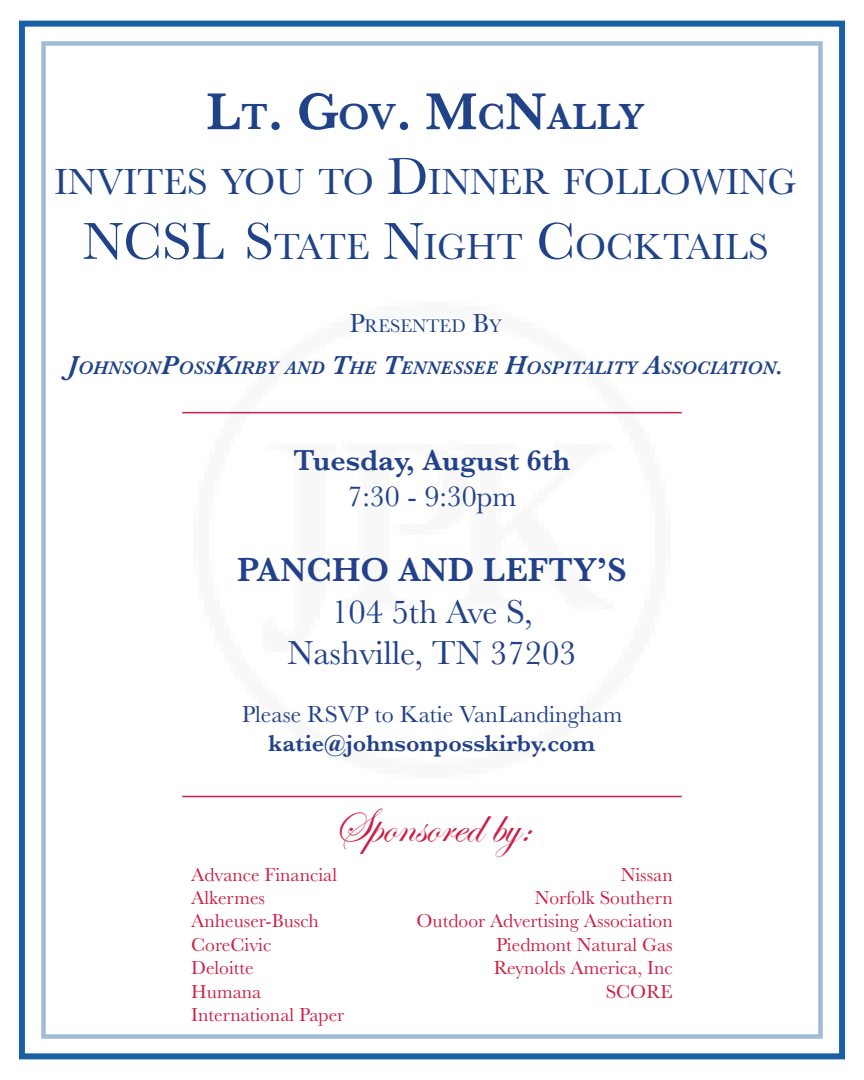
<style>
.page{position:relative;width:864px;height:1080px;background:#fff}
.page>*{position:absolute;margin:0;border:0;box-sizing:border-box;transform-origin:0 0}
.t1{font:49.5px "Edwardian Script ITC";color:#cc1f45}
.t2{font:37.8px "Baskerville";color:#1f4288}
.t3{font:600 37.8px "Baskerville";color:#1f4288}
.t4{font:34.5px "Baskerville";color:#22418a}
.t5{font:600 34.5px "Baskerville";color:#22418a}
.t6{font:600 30px "Baskerville";color:#22418a}
.t7{font:30px "Baskerville";color:#22418a}
.t8{font:24px "Baskerville";color:#22418a}
.t9{font:600 24px "Baskerville";color:#22418a}
.t10{font:19.5px "Baskerville";color:#cc1f45}
.t11{font:italic 600 18.9px "Baskerville";color:#1f4288}
.t12{font:18.9px "Baskerville";color:#1f4288}
.s1{font-size:54px}
.s2{font-size:27px}
</style>
<div class="page">
<div style="left:19px;top:21px;width:826px;height:1038px;border:6px solid #1860a4"></div>
<div style="left:41px;top:41px;width:782px;height:998px;border:4px solid #a1bbd7"></div>
<hr style="left:182px;top:412px;width:500px;height:1px;background:#cc1f45">
<hr style="left:182px;top:796px;width:500px;height:1px;background:#cc1f45">
<p class="t3" style="left:206px;top:90px;width:440px"><span class="s1">L</span>T<span class="s1">. G</span>OV<span class="s1">. M</span>C<span class="s1">N</span>ALLY</p>
<p class="t2" style="left:55px;top:158px;width:744px">INVITES YOU TO <span class="s1">D</span>INNER FOLLOWING</p>
<p class="t2" style="left:83px;top:222px;width:687px"><span class="s1">NCSL S</span>TATE <span class="s1">N</span>IGHT <span class="s1">C</span>OCKTAILS</p>
<p class="t12" style="left:349px;top:314px;width:154px"><span class="s2">P</span>RESENTED <span class="s2">B</span>Y</p>
<p class="t11" style="left:68px;top:355px;width:717px"><span class="s2">J</span>OHNSON<span class="s2">P</span>OSS<span class="s2">K</span>IRBY AND <span class="s2">T</span>HE <span class="s2">T</span>ENNESSEE <span class="s2">H</span>OSPITALITY <span class="s2">A</span>SSOCIATION<span class="s2">.</span></p>
<p class="t6" style="left:294px;top:439px;width:278px">Tuesday, August 6th</p>
<p class="t7" style="left:347px;top:477px;width:171px">7:30 - 9:30pm</p>
<p class="t5" style="left:237px;top:546px;width:391px">PANCHO AND LEFTY’S</p>
<p class="t4" style="left:331px;top:590px;width:203px">104 5th Ave S,</p>
<p class="t4" style="left:287px;top:631px;width:291px">Nashville, TN 37203</p>
<p class="t8" style="left:242px;top:699px;width:382px">Please RSVP to Katie VanLandingham</p>
<p class="t9" style="left:269px;top:726px;width:328px">katie@johnsonposskirby.com</p>
<p class="t1" style="left:334px;top:799px;width:198px">Sponsored by:</p>
<p class="t10" style="left:191px;top:862px;width:147px">Advance Financial</p>
<p class="t10" style="left:191px;top:885px;width:75px">Alkermes</p>
<p class="t10" style="left:191px;top:909px;width:129px">Anheuser-Busch</p>
<p class="t10" style="left:191px;top:932px;width:82px">CoreCivic</p>
<p class="t10" style="left:191px;top:955px;width:64px">Deloitte</p>
<p class="t10" style="left:191px;top:979px;width:72px">Humana</p>
<p class="t10" style="left:191px;top:1002px;width:155px">International Paper</p>
<p class="t10" style="left:621px;top:862px;width:53px">Nissan</p>
<p class="t10" style="left:535px;top:885px;width:139px">Norfolk Southern</p>
<p class="t10" style="left:417px;top:909px;width:258px">Outdoor Advertising Association</p>
<p class="t10" style="left:496px;top:932px;width:178px">Piedmont Natural Gas</p>
<p class="t10" style="left:494px;top:955px;width:180px">Reynolds America, Inc</p>
<p class="t10" style="left:606px;top:979px;width:69px">SCORE</p>
</div>
